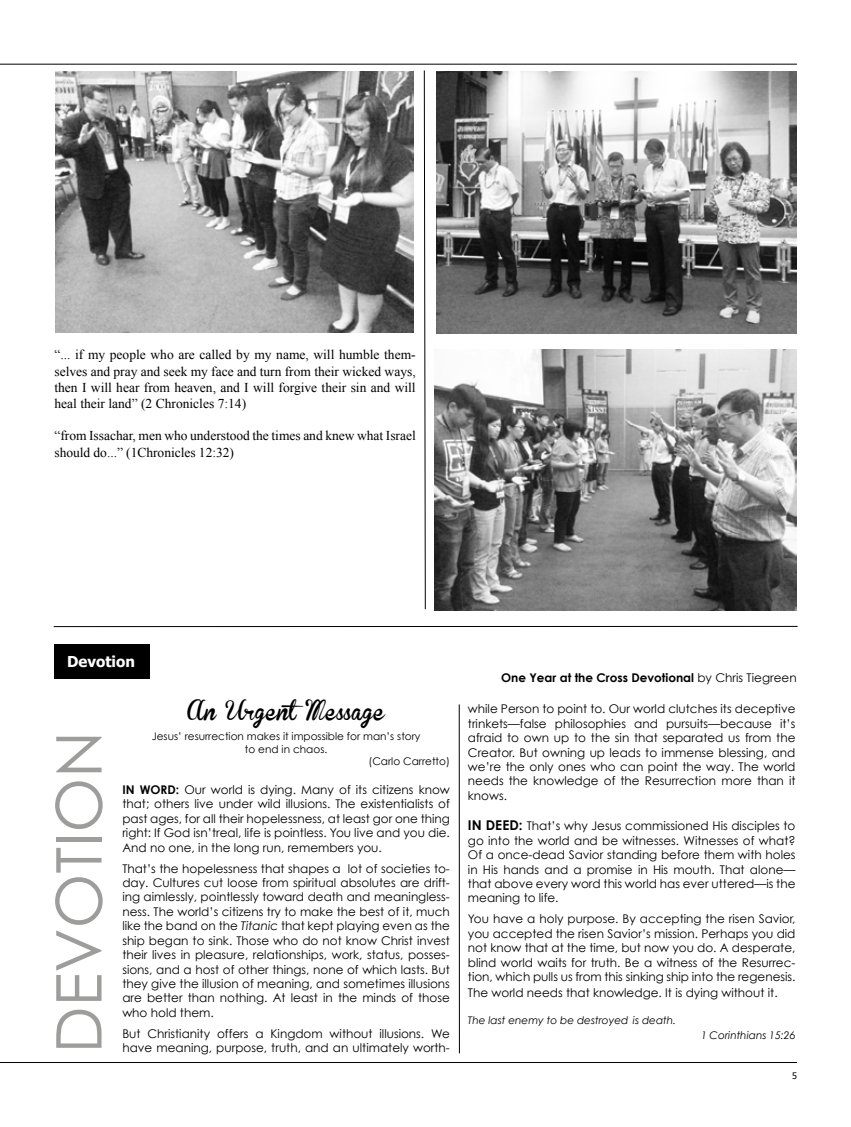
<style>
.page{position:relative;width:851px;height:1127px;background:#fff}
.page>*{position:absolute;margin:0;border:0;box-sizing:border-box;transform-origin:0 0}
.t1{font:63px "Century Gothic";color:#9d9d9c}
.t2{font:19.5px "Brannboll Fet";color:#000}
.t3{font:700 15px "Tahoma";color:#fff}
.t4{font:13.5px/16.2px "Times New Roman";letter-spacing:-.005em;color:#000;text-align:justify}
.t5{font:12px/14.4px "Century Gothic";color:#000;text-align:justify}
.t6{font:700 12px "Century Gothic";color:#000}
.t7{font:10.5px "Century Gothic";color:#000}
.t8{font:italic 10.5px "Century Gothic";color:#000}
.t9{font:9px "Tahoma";color:#000}
.s1{font-weight:700}
.s2{font-style:italic}
.s3{font-weight:400}
.s4{font-weight:700;font-size:13.5px}
</style>
<div class="page">
<hr style="left:0;top:64px;width:796px;height:1px;background:#000">
<hr style="left:0;top:1062px;width:796px;height:1px;background:#000">
<hr style="left:459px;top:704px;width:1px;height:349px;background:#000">
<div style="left:54px;top:644px;width:95px;height:34px;background:#000"></div>
<hr style="left:54px;top:626px;width:743px;height:1px;background:#000">
<img style="left:436px;top:72px;width:360px;height:262px">
<img style="left:55px;top:71px;width:358px;height:262px">
<img style="left:435px;top:349px;width:361px;height:261px">
<svg style="left:424px;top:70px;width:1px;height:539px"></svg>
<p class="t4" style="left:54px;top:346px;width:363px">“... if my people who are called by my name, will humble them&shy;selves and pray and seek my face and turn from their wicked ways, then I will hear from heaven, and I will forgive their sin and will heal their land” (2 Chronicles 7:14)</p>
<p class="t4" style="left:54px;top:427px;width:363px">“from Issachar, men who understood the times and knew what Israel should do...” (1Chronicles 12:32)</p>
<p class="t3" style="left:67px;top:651px;width:69px">Devotion</p>
<h1 class="t1" style="left:40px;top:1053px;width:324px;rotate:-90deg">DEVOTION</h1>
<h2 class="t2" style="left:187px;top:701px;width:199px">An UrgentMessage</h2>
<p class="t7" style="left:152px;top:730px;width:270px">Jesus’ resurrection makes it impossible for man’s story</p>
<p class="t7" style="left:245px;top:742px;width:84px">to end in chaos.</p>
<p class="t7" style="left:368px;top:755px;width:83px">(Carlo Carretto)</p>
<p class="t5" style="left:122px;top:782px;width:329px"><span class="s1">IN WORD:</span> Our world is dying. Many of its citizens know that; others live under wild illusions. The existentialists of past ages, for all their hopelessness, at least gor one thing right: If God isn’treal, life is pointless. You live and you die.<br>And no one, in the long run, remembers you.</p>
<p class="t5" style="left:122px;top:861px;width:329px">That’s the hopelessness that shapes a lot of societies to&shy;day. Cultures cut loose from spiritual absolutes are drift&shy;ing aimlessly, pointlessly toward death and meaningless&shy;ness. The world’s citizens try to make the best of it, much like the band on the <span class="s2">Titanic</span> that kept playing even as the ship began to sink. Those who do not know Christ invest their lives in pleasure, relationships, work, status, posses&shy;sions, and a host of other things, none of which lasts. But they give the illusion of meaning, and sometimes illusions are better than nothing. At least in the minds of those who hold them.</p>
<p class="t5" style="left:122px;top:1026px;width:329px">But Christianity offers a Kingdom without illusions. We have meaning, purpose, truth, and an ultimately worth-</p>
<p class="t6" style="left:501px;top:670px;width:297px">One Year at the Cross Devotional <span class="s3">by Chris Tiegreen</span></p>
<p class="t5" style="left:468px;top:702px;width:329px">while Person to point to. Our world clutches its deceptive trinkets—false philosophies and pursuits—because it’s afraid to own up to the sin that separated us from the Creator. But owning up leads to immense blessing, and we’re the only ones who can point the way. The world needs the knowledge of the Resurrection more than it knows.</p>
<p class="t5" style="left:468px;top:819px;width:329px"><span class="s4">IN DEED:</span> That’s why Jesus commissioned His disciples to go into the world and be witnesses. Witnesses of what?<br>Of a once-dead Savior standing before them with holes in His hands and a promise in His mouth. That alone— that above every word this world has ever uttered—is the meaning to life.</p>
<p class="t5" style="left:468px;top:912px;width:329px">You have a holy purpose. By accepting the risen Savior, you accepted the risen Savior’s mission. Perhaps you did not know that at the time, but now you do. A desperate, blind world waits for truth. Be a witness of the Resurrec&shy;tion, which pulls us from this sinking ship into the regenesis.</p>
<p class="t5" style="left:468px;top:985px;width:311px">The world needs that knowledge. It is dying without it.</p>
<p class="t8" style="left:468px;top:1014px;width:210px">The last enemy to be destroyed is death.</p>
<p class="t8" style="left:701px;top:1028px;width:96px">1 Corinthians 15:26</p>
<p class="t9" style="left:791px;top:1069px;width:6px">5</p>
</div>
